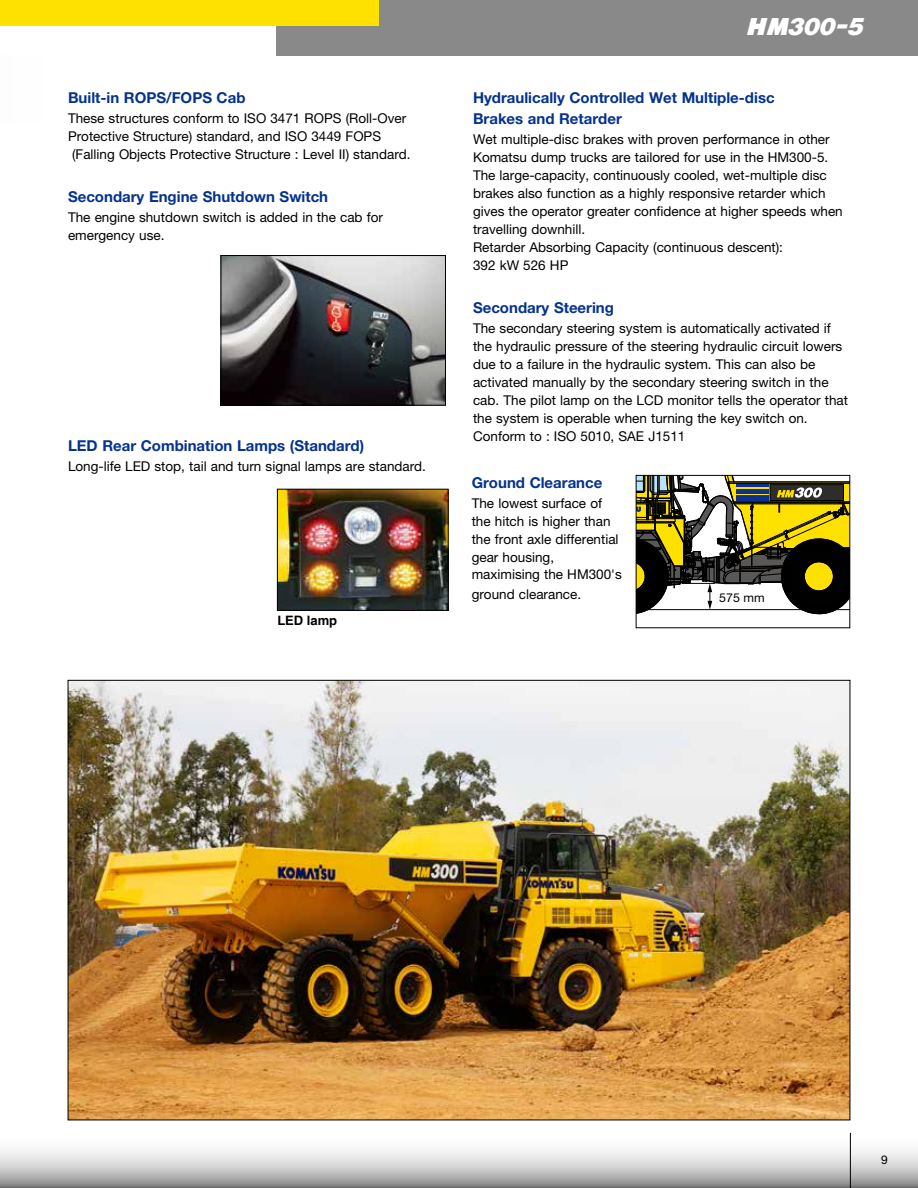
<style>
.page{position:relative;width:918px;height:1188px;background:#fff}
.page>*{position:absolute;margin:0;border:0;box-sizing:border-box;transform-origin:0 0}
.t1{font:italic 22.5px "Komatsu VI";letter-spacing:-.015em;color:#fff}
.t2{font:700 15px/21px "Helvetica Neue LT Pro";color:#05328d}
.t3{font:13.5px/18px "Helvetica Neue LT Pro";color:#000}
.t4{font:700 13.05px "Helvetica";color:#000}
.t5{font:12.15px "Helvetica Neue";color:#000}
.t6{font:12px "Helvetica Neue LT Pro";color:#000}
</style>
<div class="page">
<div style="left:276px;top:0;width:642px;height:55px;background:#898989"></div>
<div style="left:0;top:0;width:378px;height:25px;background:#ffe100"></div>
<img style="left:223px;top:257px;width:221px;height:147px">
<div style="left:221px;top:255px;width:225px;height:151px;border:1px solid #000"></div>
<img style="left:279px;top:491px;width:168px;height:118px">
<div style="left:277px;top:489px;width:172px;height:122px;border:1px solid #000"></div>
<img style="left:70px;top:682px;width:778px;height:436px">
<svg style="left:638px;top:475px;width:213px;height:142px"></svg>
<hr style="left:636px;top:609px;width:214px;height:1px;background:#000">
<div style="left:636px;top:475px;width:214px;height:153px;border:1px solid #000"></div>
<div style="left:719px;top:612px;width:43px;height:12px;background:#fff"></div>
<svg style="left:0;top:1133px;width:918px;height:55px"></svg>
<hr style="left:850px;top:1133px;width:1px;height:55px;background:#000">
<p class="t2" style="left:68px;top:87px;width:179px">Built-in ROPS/FOPS Cab</p>
<p class="t3" style="left:68px;top:109px;width:340px">These structures conform to ISO 3471 ROPS (Roll-Over</p>
<p class="t3" style="left:68px;top:127px;width:315px">Protective Structure) standard, and ISO 3449 FOPS</p>
<p class="t3" style="left:72px;top:145px;width:340px">(Falling Objects Protective Structure : Level II) standard.</p>
<p class="t2" style="left:68px;top:186px;width:262px">Secondary Engine Shutdown Switch</p>
<p class="t3" style="left:68px;top:208px;width:316px">The engine shutdown switch is added in the cab for emergency use.</p>
<p class="t2" style="left:68px;top:435px;width:298px">LED Rear Combination Lamps (Standard)</p>
<p class="t3" style="left:68px;top:457px;width:359px">Long-life LED stop, tail and turn signal lamps are standard.</p>
<p class="t4" style="left:277px;top:613px;width:61px">LED lamp</p>
<h1 class="t1" style="left:747px;top:15px;width:119px">HM300-5</h1>
<p class="t2" style="left:473px;top:87px;width:303px">Hydraulically Controlled Wet Multiple-disc<br>Brakes and Retarder</p>
<p class="t3" style="left:473px;top:130px;width:371px">Wet multiple-disc brakes with proven performance in other Komatsu dump trucks are tailored for use in the HM300-5.<br>The large-capacity, continuously cooled, wet-multiple disc brakes also function as a highly responsive retarder which gives the operator greater confidence at higher speeds when travelling downhill.<br>Retarder Absorbing Capacity (continuous descent):<br>392 kW 526 HP</p>
<p class="t2" style="left:473px;top:297px;width:142px">Secondary Steering</p>
<p class="t3" style="left:473px;top:319px;width:377px">The secondary steering system is automatically activated if the hydraulic pressure of the steering hydraulic circuit lowers due to a failure in the hydraulic system. This can also be activated manually by the secondary steering switch in the cab. The pilot lamp on the LCD monitor tells the operator that the system is operable when turning the key switch on.<br>Conform to : ISO 5010, SAE J1511</p>
<p class="t2" style="left:472px;top:472px;width:132px">Ground Clearance</p>
<p class="t3" style="left:472px;top:494px;width:152px">The lowest surface of the hitch is higher than the front axle differential gear housing, maximising the HM300's</p>
<p class="t3" style="left:472px;top:585px;width:111px">ground clearance.</p>
<p class="t5" style="left:719px;top:591px;width:47px">575 mm</p>
<p class="t6" style="left:881px;top:1153px;width:8px">9</p>
</div>
